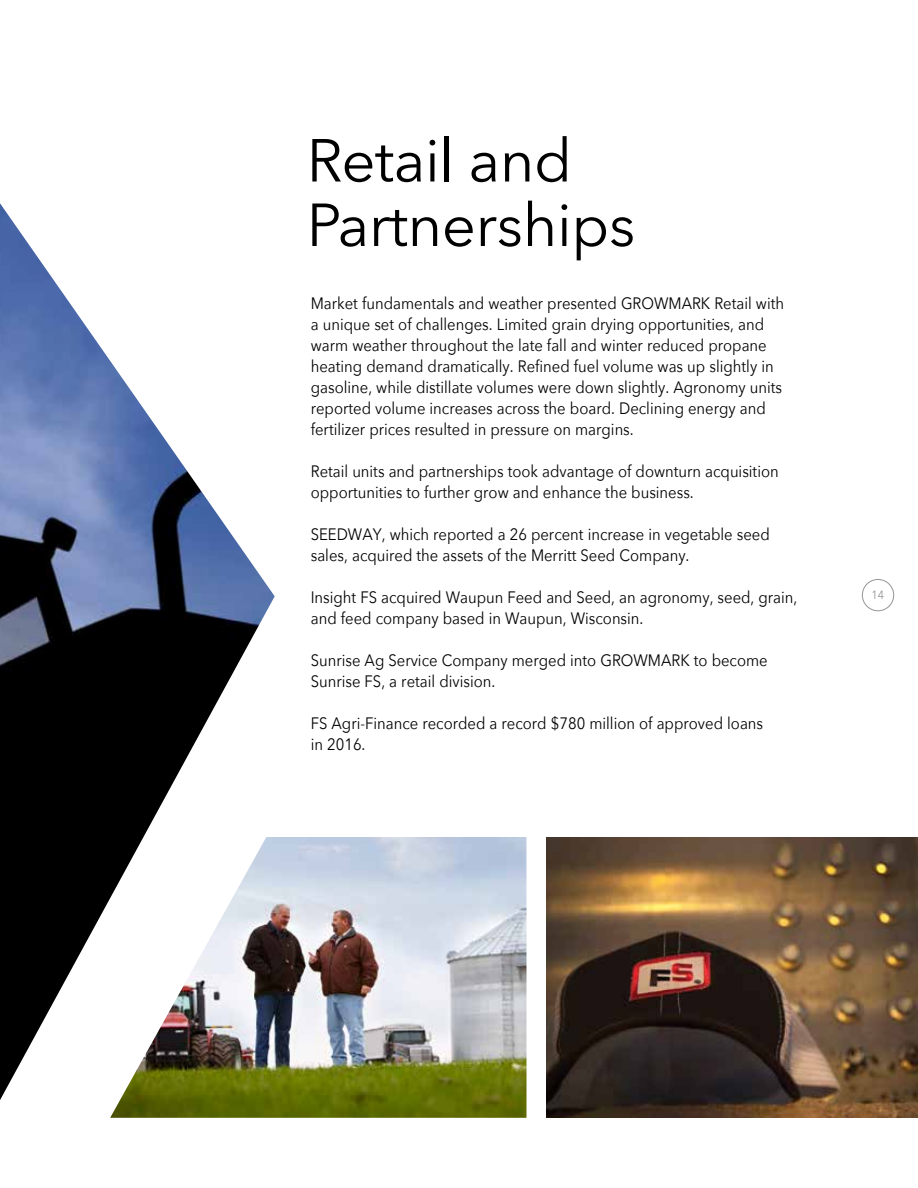
<style>
.page{position:relative;width:918px;height:1188px;background:#fff}
.page>*{position:absolute;margin:0;border:0;box-sizing:border-box;transform-origin:0 0}
.t1{font:60px/64.5px "Avenir Next";letter-spacing:-.01em;color:#000}
.t2{font:16.5px/21px "Avenir Next";color:#000;scale:.9 1}
.t3{font:12px "Avenir Next";color:#939598;scale:.9 1}
</style>
<div class="page">
<img style="left:0;top:203px;width:275px;height:897px">
<img style="left:546px;top:837px;width:372px;height:281px">
<img style="left:110px;top:837px;width:416px;height:281px">
<div style="left:862px;top:579px;width:32px;height:32px;border:1px solid #939598;border-radius:50%"></div>
<h1 class="t1" style="left:307px;top:126px;width:330px">Retail and<br>Partnerships</h1>
<p class="t2" style="left:311px;top:293px;width:527px">Market fundamentals and weather presented GROWMARK Retail with a unique set of challenges. Limited grain drying opportunities, and warm weather throughout the late fall and winter reduced propane heating demand dramatically. Refined fuel volume was up slightly in gasoline, while distillate volumes were down slightly. Agronomy units reported volume increases across the board. Declining energy and fertilizer prices resulted in pressure on margins.</p>
<p class="t2" style="left:311px;top:461px;width:521px">Retail units and partnerships took advantage of downturn acquisition opportunities to further grow and enhance the business.</p>
<p class="t2" style="left:311px;top:524px;width:512px">SEEDWAY, which reported a 26 percent increase in vegetable seed sales, acquired the assets of the Merritt Seed Company.</p>
<p class="t2" style="left:311px;top:587px;width:542px">Insight FS acquired Waupun Feed and Seed, an agronomy, seed, grain, and feed company based in Waupun, Wisconsin.</p>
<p class="t2" style="left:311px;top:650px;width:509px">Sunrise Ag Service Company merged into GROWMARK to become<br>Sunrise FS, a retail division.</p>
<p class="t2" style="left:311px;top:713px;width:504px">FS Agri-Finance recorded a record $780 million of approved loans in 2016.</p>
<p class="t3" style="left:872px;top:585px;width:15px">14</p>
</div>
